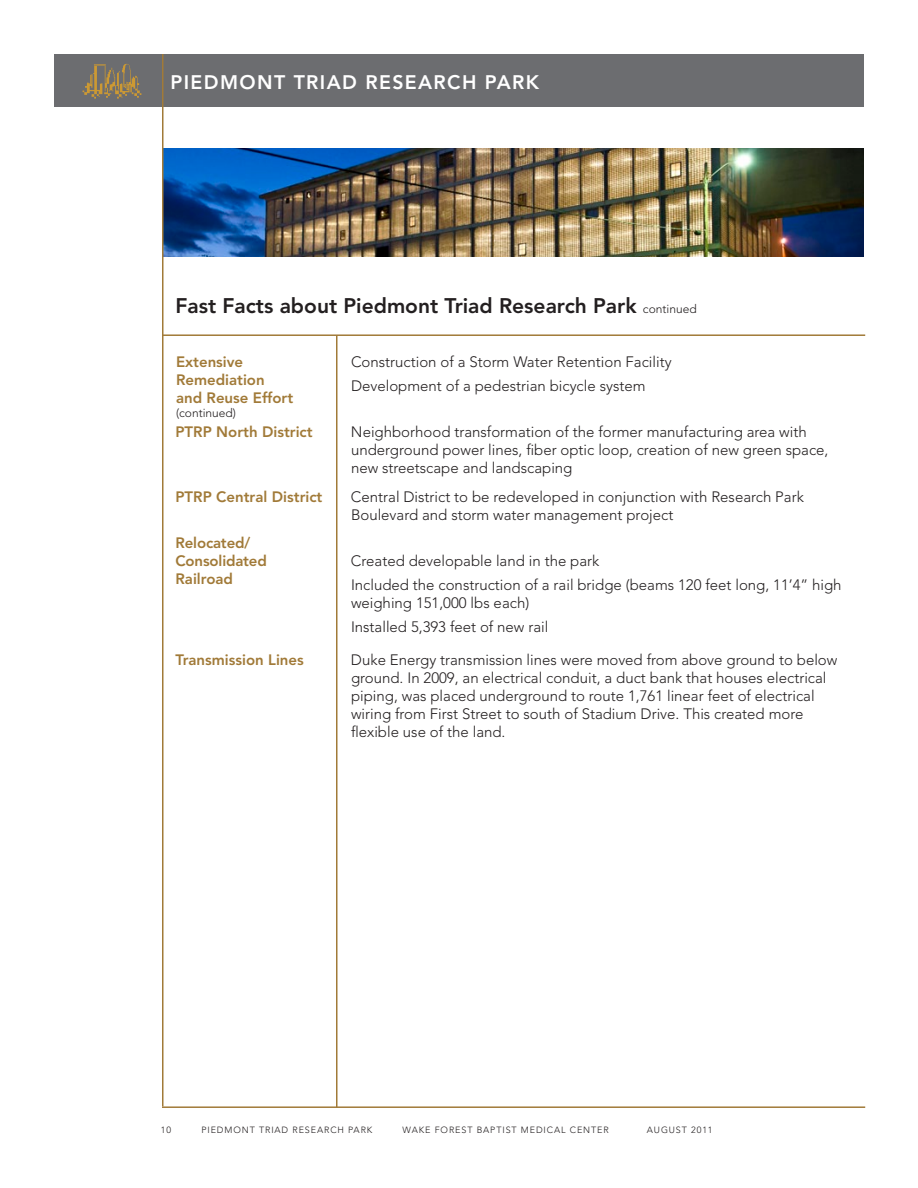
<style>
.page{position:relative;width:918px;height:1188px;background:#fff}
.page>*{position:absolute;margin:0;border:0;box-sizing:border-box;transform-origin:0 0}
.t1{font:800 21px "Avenir LT Std";color:#231f20}
.t2{font:800 19.5px "Avenir LT Std";letter-spacing:.07em;color:#fff}
.t3{font:300 15px/18px "Avenir LT Std";color:#231f20}
.t4{font:800 15px/18px "Avenir LT Std";color:#a17a38}
.t5{font:300 12px "Avenir LT Std";color:#231f20}
.t6{font:300 9px "Avenir LT Std";letter-spacing:.1em;color:#231f20}
.s1{font-weight:300;font-size:12px}
</style>
<div class="page">
<div style="left:54px;top:54px;width:810px;height:52px;background:#6c6d70"></div>
<svg style="left:83px;top:64px;width:58px;height:35px"></svg>
<hr style="left:162px;top:334px;width:703px;height:2px;background:#a17a38">
<hr style="left:162px;top:1106px;width:703px;height:2px;background:#a17a38">
<img style="left:164px;top:148px;width:700px;height:108px">
<hr style="left:336px;top:335px;width:2px;height:772px;background:#a17a38">
<hr style="left:162px;top:54px;width:2px;height:1052px;background:#a17a38">
<h2 class="t2" style="left:171px;top:70px;width:370px">PIEDMONT TRIAD RESEARCH PARK</h2>
<p class="t1" style="left:176px;top:293px;width:523px">Fast Facts about Piedmont Triad Research Park <span class="s1">continued</span></p>
<p class="t4" style="left:176px;top:352px;width:119px">Extensive<br>Remediation and Reuse Effort</p>
<p class="t5" style="left:176px;top:406px;width:62px">(continued)</p>
<p class="t3" style="left:351px;top:353px;width:322px">Construction of a Storm Water Retention Facility</p>
<p class="t3" style="left:351px;top:377px;width:296px">Development of a pedestrian bicycle system</p>
<p class="t4" style="left:176px;top:423px;width:139px">PTRP North District</p>
<p class="t3" style="left:351px;top:423px;width:479px">Neighborhood transformation of the former manufacturing area with underground power lines, fiber optic loop, creation of new green space, new streetscape and landscaping</p>
<p class="t4" style="left:176px;top:487px;width:148px">PTRP Central District</p>
<p class="t3" style="left:351px;top:488px;width:454px">Central District to be redeveloped in conjunction with Research Park<br>Boulevard and storm water management project</p>
<p class="t4" style="left:176px;top:534px;width:93px">Relocated/<br>Consolidated</p>
<p class="t3" style="left:351px;top:552px;width:250px">Created developable land in the park</p>
<p class="t4" style="left:176px;top:570px;width:59px">Railroad</p>
<p class="t3" style="left:351px;top:576px;width:492px">Included the construction of a rail bridge (beams 120 feet long, 11’4” high weighing 151,000 lbs each)</p>
<p class="t3" style="left:351px;top:618px;width:199px">Installed 5,393 feet of new rail</p>
<p class="t4" style="left:176px;top:651px;width:130px">Transmission Lines</p>
<p class="t3" style="left:351px;top:651px;width:488px">Duke Energy transmission lines were moved from above ground to below ground. In 2009, an electrical conduit, a duct bank that houses electrical piping, was placed underground to route 1,761 linear feet of electrical wiring from First Street to south of Stadium Drive. This created more flexible use of the land.</p>
<p class="t6" style="left:161px;top:1125px;width:12px">10</p>
<p class="t6" style="left:201px;top:1125px;width:173px">PIEDMONT TRIAD RESEARCH PARK</p>
<p class="t6" style="left:403px;top:1125px;width:208px">WAKE FOREST BAPTIST MEDICAL CENTER</p>
<p class="t6" style="left:647px;top:1125px;width:67px">AUGUST 2011</p>
</div>
